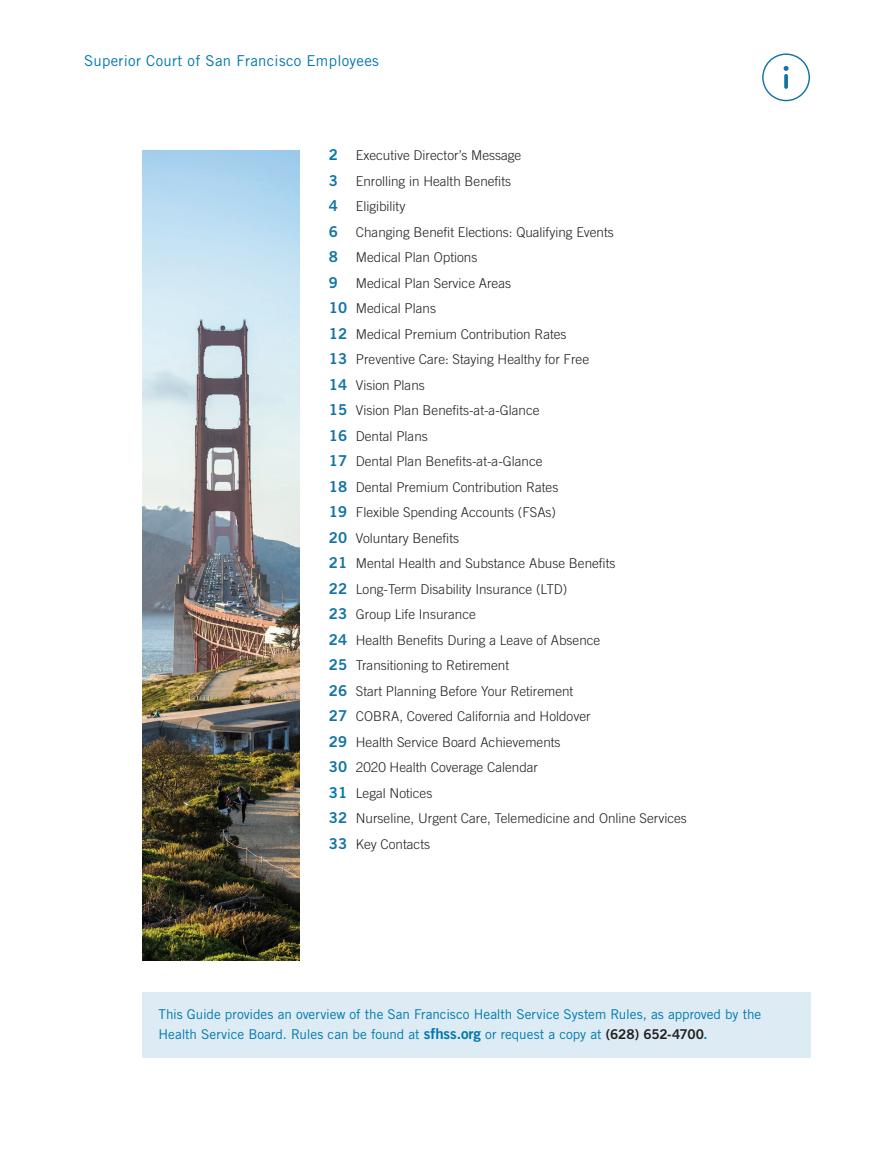
<style>
.page{position:relative;width:891px;height:1161px;background:#fff}
.page>*{position:absolute;margin:0;border:0;box-sizing:border-box;transform-origin:0 0}
.t1{font:15px "Trade Gothic";letter-spacing:.02em;color:#0078ae}
.t2{font:300 13.5px/25.5px "Trade Gothic";color:#231f20}
.t3{font:13.5px/19.5px "Trade Gothic";letter-spacing:-.005em;color:#0078ae}
.s1{font-family:"Trade Gothic Bold Two";font-weight:400;font-size:15px;color:#0078ae}
.s2{font-family:"Trade Gothic Bold Two";font-weight:400;font-size:15px;color:#1274a4}
.s3{font-family:"Trade Gothic Bold Two";font-size:15px}
.s4{font-family:"Trade Gothic Bold Two";color:#231f20}
.s5{font-family:"Trade Gothic Bold Two"}
</style>
<div class="page">
<div style="left:142px;top:992px;width:669px;height:66px;background:#dcebf4"></div>
<svg style="left:784px;top:66px;width:5px;height:5px"></svg>
<svg style="left:784px;top:74px;width:4px;height:15px"></svg>
<div style="left:762px;top:53px;width:48px;height:48px;border:1px solid #1274a4;border-radius:50%"></div>
<img style="left:142px;top:151px;width:158px;height:809px">
<p class="t1" style="left:84px;top:51px;width:296px">Superior Court of San Francisco Employees</p>
<p class="t2" style="left:329px;top:142px;width:360px"><span class="s1">2</span> Executive Director’s Message<br><span class="s2">3</span> Enrolling in Health Benefits<br><span class="s2">4</span> Eligibility<br><span class="s2">6</span> Changing Benefit Elections: Qualifying Events<br><span class="s2">8</span> Medical Plan Options<br><span class="s2">9</span> Medical Plan Service Areas<br><span class="s2">10</span> Medical Plans<br><span class="s2">12</span> Medical Premium Contribution Rates<br><span class="s2">13</span> Preventive Care: Staying Healthy for Free<br><span class="s2">14</span> Vision Plans<br><span class="s2">15</span> Vision Plan Benefits-at-a-Glance<br><span class="s2">16</span> Dental Plans<br><span class="s2">17</span> Dental Plan Benefits-at-a-Glance<br><span class="s2">18</span> Dental Premium Contribution Rates<br><span class="s2">19</span> Flexible Spending Accounts (FSAs)<br><span class="s2">20</span> Voluntary Benefits<br><span class="s2">21</span> Mental Health and Substance Abuse Benefits<br><span class="s2">22</span> Long-Term Disability Insurance (LTD)<br><span class="s2">23</span> Group Life Insurance<br><span class="s2">24</span> Health Benefits During a Leave of Absence<br><span class="s2">25</span> Transitioning to Retirement<br><span class="s2">26</span> Start Planning Before Your Retirement<br><span class="s2">27</span> COBRA, Covered California and Holdover<br><span class="s2">29</span> Health Service Board Achievements<br><span class="s2">30</span> 2020 Health Coverage Calendar<br><span class="s1">31</span> Legal Notices<br><span class="s2">32</span> Nurseline, Urgent Care, Telemedicine and Online Services<br><span class="s2">33</span> Key Contacts</p>
<p class="t3" style="left:159px;top:1004px;width:604px">This Guide provides an overview of the San Francisco Health Service System Rules, as approved by the<br>Health Service Board. Rules can be found at <span class="s3">sfhss.org</span> or request a copy at <span class="s4">(628) 652-4700</span><span class="s5">.</span></p>
</div>
